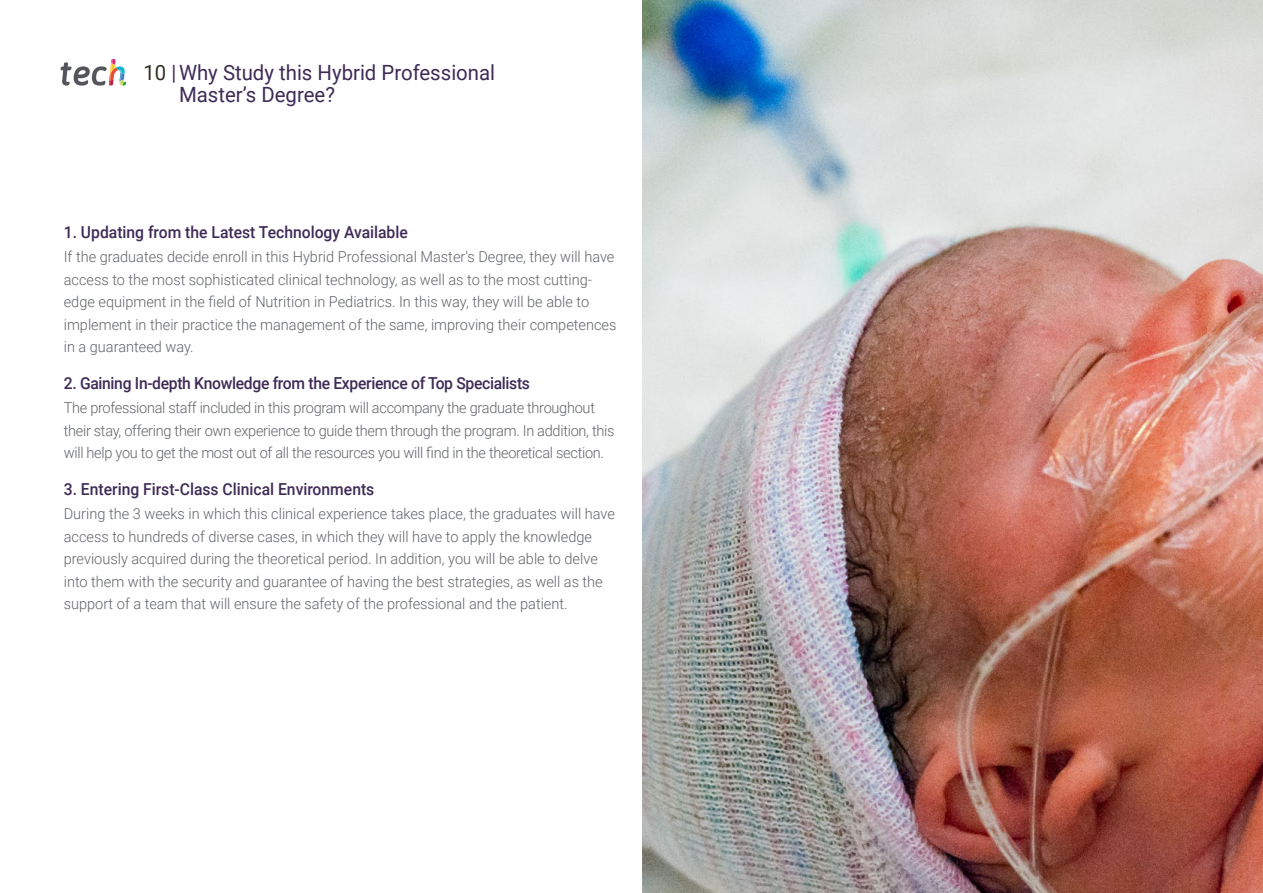
<style>
.page{position:relative;width:1263px;height:893px;background:#fff}
.page>*{position:absolute;margin:0;border:0;box-sizing:border-box;transform-origin:0 0}
.t1{font:21px "Roboto";color:#3e2b56}
.t2{font:500 16.5px "Roboto";color:#3e2b56;scale:.95 1}
.t3{font:500 16.5px "Roboto";letter-spacing:-.02em;color:#3e2b56;scale:.95 1}
.t4{font:300 15px/22.5px "Roboto";color:#61646a}
.t5{font:300 15px/22.5px "Roboto";letter-spacing:-.02em;color:#61646a}
.s1{color:#312e20}
</style>
<div class="page">
<svg style="left:61px;top:59px;width:65px;height:27px"></svg>
<img style="left:642px;top:0;width:621px;height:893px">
<h1 class="t1" style="left:144px;top:57px;width:353px"><span class="s1">10</span> |Why Study this Hybrid Professional</h1>
<h1 class="t1" style="left:179px;top:80px;width:157px">Master’s Degree?</h1>
<p class="t2" style="left:64px;top:220px;width:364px">1. Updating from the Latest Technology Available</p>
<p class="t4" style="left:64px;top:245px;width:554px">If the graduates decide enroll in this Hybrid Professional Master's Degree, they will have access to the most sophisticated clinical technology, as well as to the most cutting&shy;edge equipment in the field of Nutrition in Pediatrics. In this way, they will be able to implement in their practice the management of the same, improving their competences in a guaranteed way.</p>
<p class="t3" style="left:64px;top:371px;width:492px">2. Gaining In-depth Knowledge from the Experience of Top Specialists</p>
<p class="t5" style="left:64px;top:396px;width:552px">The professional staff included in this program will accompany the graduate throughout their stay, offering their own experience to guide them through the program. In addition, this will help you to get the most out of all the resources you will find in the theoretical section.</p>
<p class="t2" style="left:64px;top:477px;width:328px">3. Entering First-Class Clinical Environments</p>
<p class="t4" style="left:64px;top:502px;width:553px">During the 3 weeks in which this clinical experience takes place, the graduates will have access to hundreds of diverse cases, in which they will have to apply the knowledge previously acquired during the theoretical period. In addition, you will be able to delve into them with the security and guarantee of having the best strategies, as well as the support of a team that will ensure the safety of the professional and the patient.</p>
</div>
